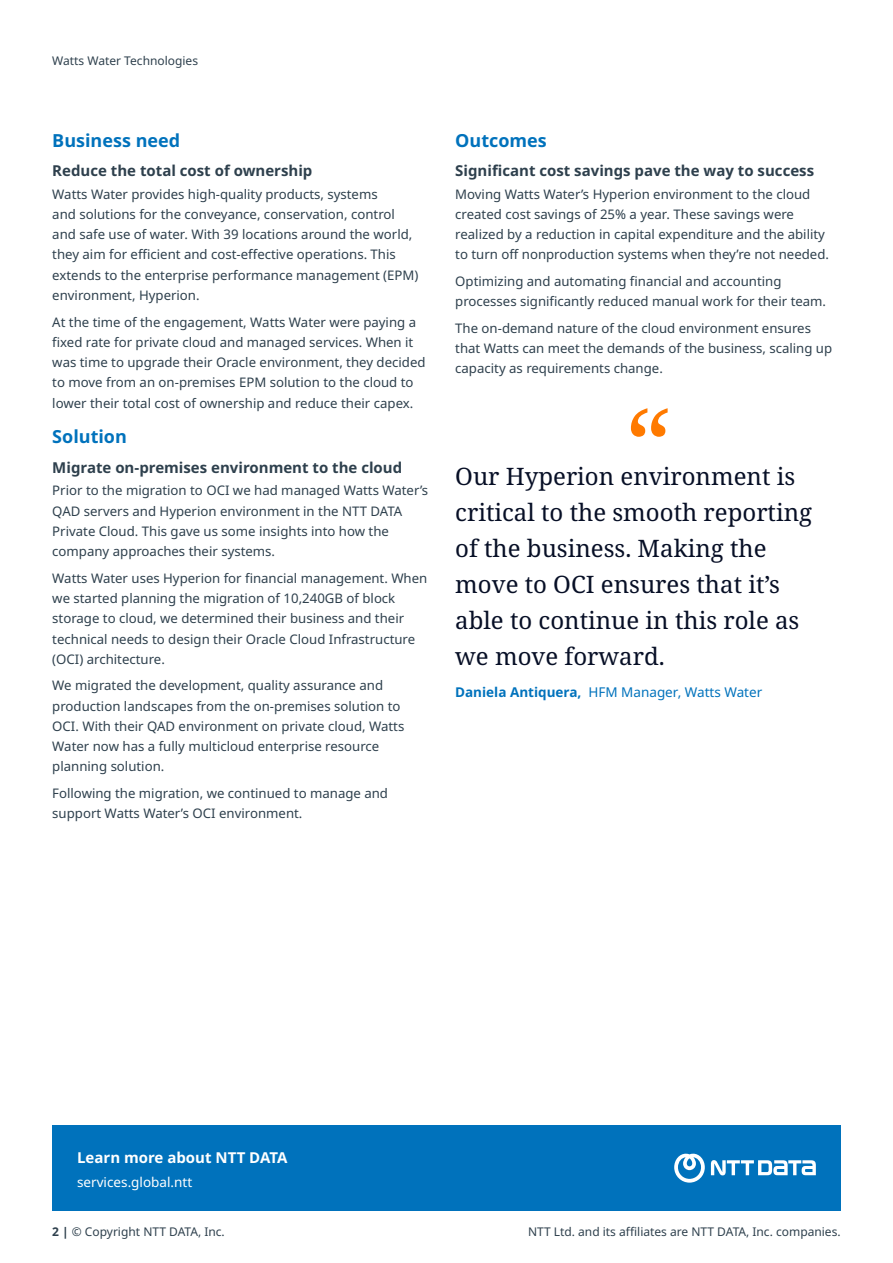
<style>
.page{position:relative;width:893px;height:1263px;background:#fff}
.page>*{position:absolute;margin:0;border:0;box-sizing:border-box;transform-origin:0 0}
.t1{font:24px/36px "Noto Serif";color:#070f26}
.t2{font:700 18px "Noto Sans";color:#0072bc}
.t3{font:700 15px "Noto Sans";color:#2e404d}
.t4{font:700 15px "Noto Sans";color:#fff}
.t5{font:13.5px "Noto Sans";color:#0072bc}
.t6{font:13.5px "Noto Sans";color:#fff}
.t7{font:13.2px/20.2px "Noto Sans";color:#2e404d}
.t8{font:12px "Noto Sans";color:#2e404d}
.s1{font-weight:700}
</style>
<div class="page">
<svg style="left:631px;top:408px;width:37px;height:29px"></svg>
<div style="left:52px;top:1125px;width:789px;height:86px;background:#0072bc"></div>
<svg style="left:674px;top:1154px;width:31px;height:28px"></svg>
<svg style="left:711px;top:1160px;width:105px;height:15px"></svg>
<p class="t8" style="left:52px;top:52px;width:147px">Watts Water Technologies</p>
<h2 class="t2" style="left:52px;top:128px;width:129px">Business need</h2>
<p class="t3" style="left:52px;top:160px;width:262px">Reduce the total cost of ownership</p>
<p class="t7" style="left:52px;top:184px;width:368px">Watts Water provides high-quality products, systems<br>and solutions for the conveyance, conservation, control and safe use of water. With 39 locations around the world, they aim for efficient and cost-effective operations. This extends to the enterprise performance management (EPM) environment, Hyperion.</p>
<p class="t7" style="left:52px;top:312px;width:375px">At the time of the engagement, Watts Water were paying a fixed rate for private cloud and managed services. When it was time to upgrade their Oracle environment, they decided to move from an on-premises EPM solution to the cloud to lower their total cost of ownership and reduce their capex.</p>
<h2 class="t2" style="left:52px;top:424px;width:76px">Solution</h2>
<p class="t3" style="left:52px;top:457px;width:351px">Migrate on-premises environment to the cloud</p>
<p class="t7" style="left:52px;top:481px;width:377px">Prior to the migration to OCI we had managed Watts Water’s QAD servers and Hyperion environment in the NTT DATA Private Cloud. This gave us some insights into how the company approaches their systems.</p>
<p class="t7" style="left:52px;top:568px;width:377px">Watts Water uses Hyperion for financial management. When we started planning the migration of 10,240GB of block storage to cloud, we determined their business and their technical needs to design their Oracle Cloud Infrastructure (OCI) architecture.</p>
<p class="t7" style="left:52px;top:676px;width:354px">We migrated the development, quality assurance and production landscapes from the on-premises solution to OCI. With their QAD environment on private cloud, Watts Water now has a fully multicloud enterprise resource planning solution.</p>
<p class="t7" style="left:52px;top:783px;width:337px">Following the migration, we continued to manage and support Watts Water’s OCI environment.</p>
<h2 class="t2" style="left:455px;top:128px;width:93px">Outcomes</h2>
<p class="t3" style="left:455px;top:160px;width:360px">Significant cost savings pave the way to success</p>
<p class="t7" style="left:455px;top:184px;width:375px">Moving Watts Water’s Hyperion environment to the cloud created cost savings of 25% a year. These savings were realized by a reduction in capital expenditure and the ability to turn off nonproduction systems when they’re not needed.</p>
<p class="t7" style="left:455px;top:271px;width:372px">Optimizing and automating financial and accounting processes significantly reduced manual work for their team.</p>
<p class="t7" style="left:455px;top:318px;width:378px">The on-demand nature of the cloud environment ensures that Watts can meet the demands of the business, scaling up capacity as requirements change.</p>
<h1 class="t1" style="left:455px;top:459px;width:358px">Our Hyperion environment is critical to the smooth reporting of the business. Making the move to OCI ensures that it’s able to continue in this role as we move forward.</h1>
<p class="t5" style="left:455px;top:682px;width:309px"><span class="s1">Daniela Antiquera,</span> HFM Manager, Watts Water</p>
<p class="t4" style="left:77px;top:1147px;width:212px">Learn more about NTT DATA</p>
<p class="t6" style="left:77px;top:1172px;width:117px">services.global.ntt</p>
<p class="t8" style="left:52px;top:1223px;width:174px"><span class="s1">2 |</span> © Copyright NTT DATA, Inc.</p>
<p class="t8" style="left:528px;top:1223px;width:314px">NTT Ltd. and its affiliates are NTT DATA, Inc. companies.</p>
</div>
